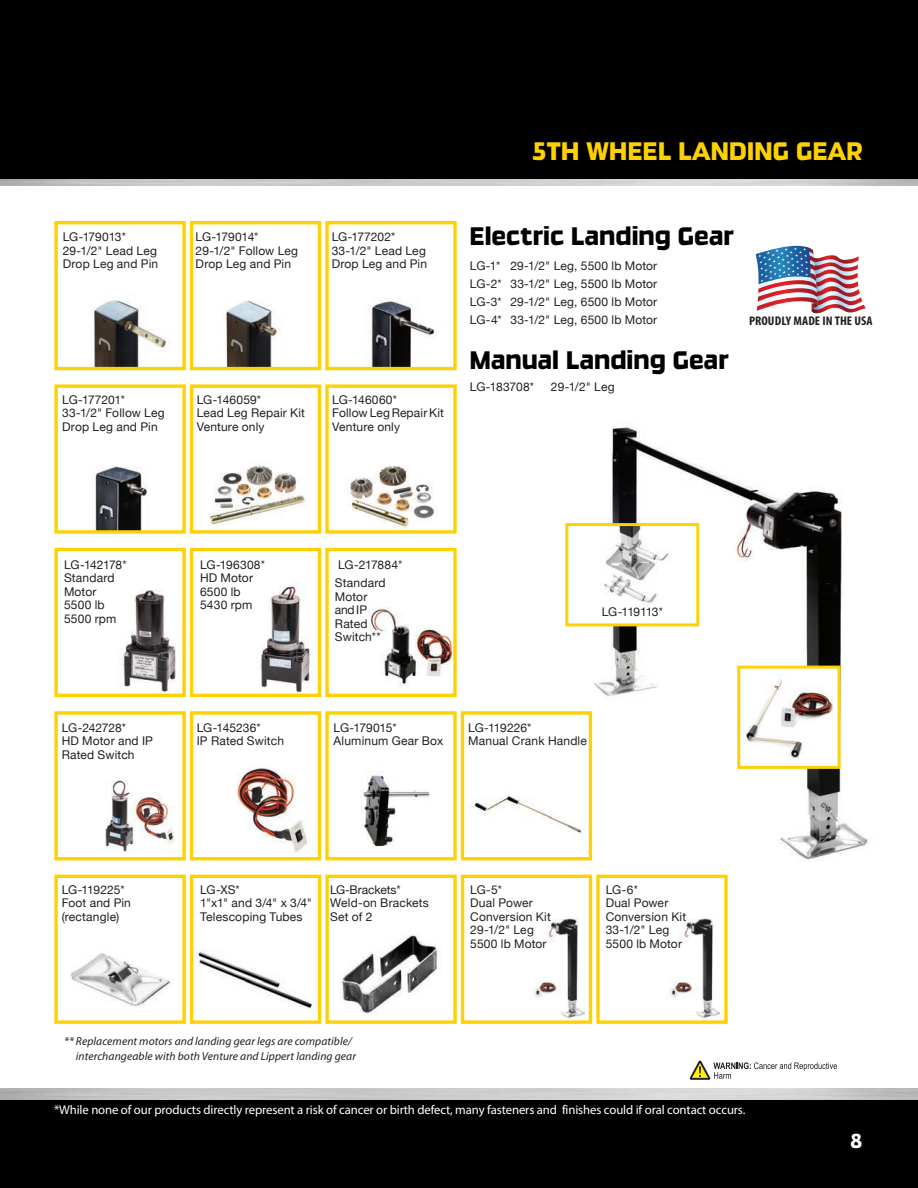
<style>
.page{position:relative;width:918px;height:1188px;background:#fff}
.page>*{position:absolute;margin:0;border:0;box-sizing:border-box;transform-origin:0 0}
.t1{font:30px "Ginger Pro";color:#000}
.t2{font:30px "Ginger Pro";letter-spacing:.01em;color:#fed105}
.t3{font:24px "Ginger Pro";color:#fff}
.t4{font:12.75px "Myriad Pro";letter-spacing:-.01em;color:#fff}
.t5{font:700 condensed 12.6px "Myriad Pro";letter-spacing:.005em;color:#231f20;scale:1.06 1}
.t6{font:12px/13.5px "Helvetica Neue";letter-spacing:.015em;color:#231f20}
.t7{font:12px "Helvetica Neue";letter-spacing:-.04em;color:#231f20}
.t8{font:12px "Helvetica Neue";letter-spacing:-.01em;color:#231f20}
.t9{font:italic 11.55px/14.9px "Myriad Pro";letter-spacing:.01em;color:#231f20}
</style>
<div class="page">
<div style="left:0;top:0;width:918px;height:185px;background:#000"></div>
<div style="left:0;top:1094px;width:918px;height:94px;background:#000"></div>
<img style="left:0;top:1089px;width:918px;height:10px">
<img style="left:0;top:180px;width:918px;height:5px">
<img style="left:593px;top:423px;width:276px;height:438px">
<svg style="left:565px;top:522px;width:136px;height:106px"></svg>
<svg style="left:736px;top:664px;width:106px;height:106px"></svg>
<img style="left:744px;top:675px;width:90px;height:84px">
<svg style="left:689px;top:1060px;width:148px;height:20px"></svg>
<svg style="left:54px;top:547px;width:403px;height:151px"></svg>
<svg style="left:54px;top:221px;width:403px;height:150px"></svg>
<svg style="left:54px;top:384px;width:403px;height:150px"></svg>
<svg style="left:54px;top:874px;width:674px;height:150px"></svg>
<svg style="left:54px;top:710px;width:540px;height:151px"></svg>
<img style="left:756px;top:246px;width:110px;height:68px">
<p class="t6" style="left:63px;top:231px;width:97px">LG-179013*<br>29-1/2" Lead Leg<br>Drop Leg and Pin</p>
<p class="t6" style="left:196px;top:231px;width:104px">LG-179014*<br>29-1/2" Follow Leg<br>Drop Leg and Pin</p>
<p class="t6" style="left:332px;top:231px;width:97px">LG-177202*<br>33-1/2" Lead Leg<br>Drop Leg and Pin</p>
<p class="t6" style="left:62px;top:393px;width:104px">LG-177201*<br>33-1/2" Follow Leg<br>Drop Leg and Pin</p>
<p class="t6" style="left:197px;top:393px;width:110px">LG-146059*<br>Lead Leg Repair Kit<br>Venture only</p>
<p class="t6" style="left:332px;top:393px;width:113px">LG-146060*<br>Follow Leg Repair Kit<br>Venture only</p>
<h1 class="t2" style="left:533px;top:132px;width:332px">5TH WHEEL LANDING GEAR</h1>
<h1 class="t1" style="left:470px;top:217px;width:265px">Electric Landing Gear</h1>
<p class="t6" style="left:470px;top:258px;width:189px;line-height:17.9px;text-align:justify">LG-1* 29-1/2" Leg, 5500 lb Motor LG-2* 33-1/2" Leg, 5500 lb Motor LG-3* 29-1/2" Leg, 6500 lb Motor LG-4* 33-1/2" Leg, 6500 lb Motor</p>
<h1 class="t1" style="left:470px;top:342px;width:260px">Manual Landing Gear</h1>
<p class="t8" style="left:470px;top:378px;width:66px">LG-183708*</p>
<p class="t6" style="left:551px;top:381px;width:65px">29-1/2" Leg</p>
<p class="t5" style="left:749px;top:313px;width:118px">PROUDLY MADE IN THE USA</p>
<p class="t6" style="left:64px;top:558px;width:64px">LG-142178*<br>Standard<br>Motor<br>5500 lb<br>5500 rpm</p>
<p class="t6" style="left:200px;top:558px;width:66px">LG-196308*<br>HD Motor<br>6500 lb<br>5430 rpm</p>
<p class="t6" style="left:335px;top:557px;width:69px;line-height:18px">LG-217884*<br>Standard</p>
<p class="t6" style="left:335px;top:590px;width:47px">Motor and IP<br>Rated<br>Switch**</p>
<p class="t7" style="left:602px;top:603px;width:63px">LG-119113*</p>
<p class="t6" style="left:62px;top:722px;width:93px">LG-242728*<br>HD Motor and IP<br>Rated Switch</p>
<p class="t6" style="left:197px;top:722px;width:89px">LG-145236*<br>IP Rated Switch</p>
<p class="t6" style="left:334px;top:722px;width:111px">LG-179015*<br>Aluminum Gear Box</p>
<p class="t6" style="left:468px;top:722px;width:120px">LG-119226*<br>Manual Crank Handle</p>
<p class="t6" style="left:62px;top:883px;width:71px">LG-119225*<br>Foot and Pin (rectangle)</p>
<p class="t6" style="left:200px;top:883px;width:113px">LG-XS*<br>1"x1" and 3/4" x 3/4"<br>Telescoping Tubes</p>
<p class="t6" style="left:330px;top:883px;width:100px">LG-Brackets*<br>Weld-on Brackets<br>Set of 2</p>
<p class="t6" style="left:470px;top:883px;width:82px">LG-5*<br>Dual Power<br>Conversion Kit<br>29-1/2" Leg<br>5500 lb Motor</p>
<p class="t6" style="left:606px;top:883px;width:82px">LG-6*<br>Dual Power<br>Conversion Kit<br>33-1/2" Leg<br>5500 lb Motor</p>
<p class="t9" style="left:76px;top:1034px;width:282px;text-indent:-12px">** Replacement motors and landing gear legs are compatible/ interchangeable with both Venture and Lippert landing gear</p>
<p class="t4" style="left:54px;top:1102px;width:693px">*While none of our products directly represent a risk of cancer or birth defect, many fasteners and finishes could if oral contact occurs.</p>
<h2 class="t3" style="left:850px;top:1125px;width:14px">8</h2>
</div>
